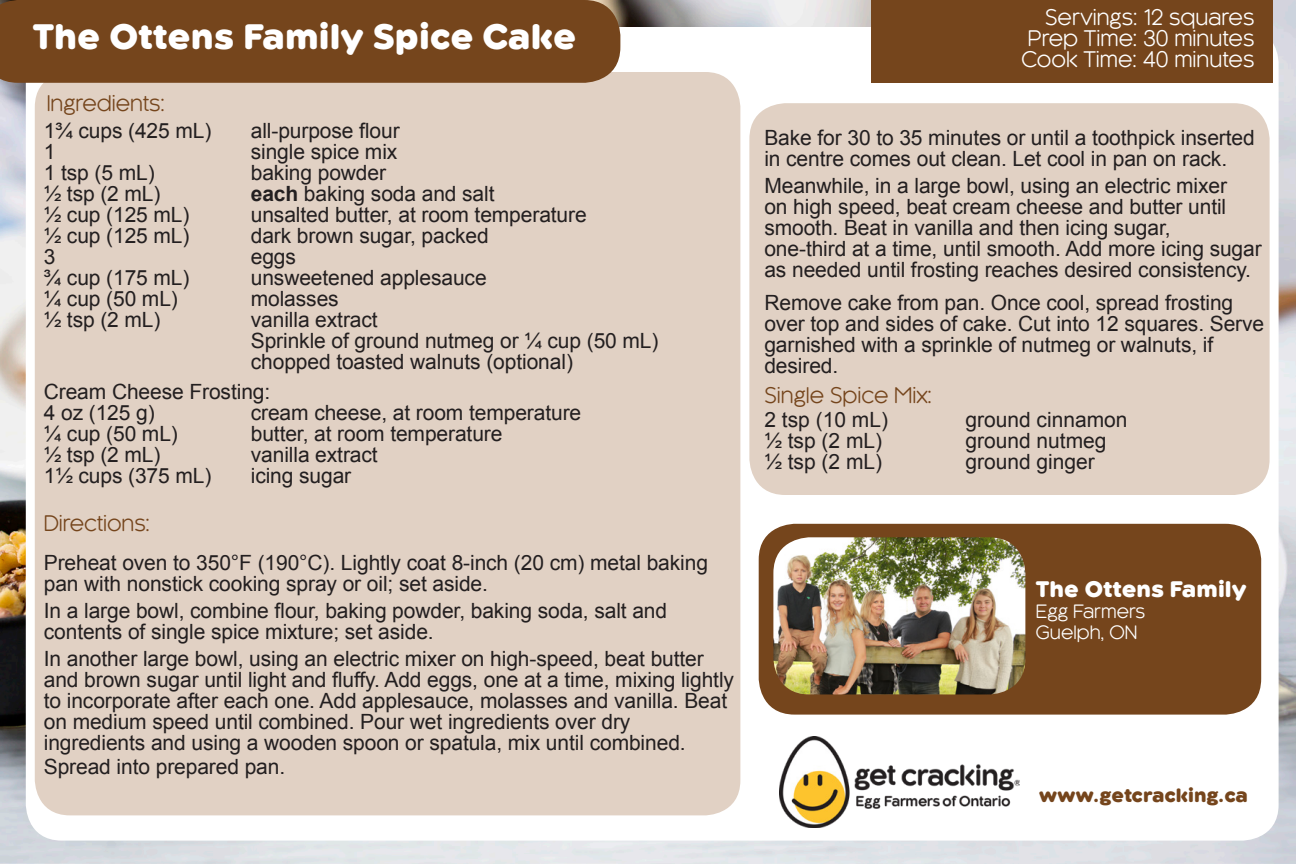
<style>
.page{position:relative;width:1296px;height:864px;background:#fff}
.page>*{position:absolute;margin:0;border:0;box-sizing:border-box;transform-origin:0 0}
.t1{font:800 33px "Kaleko 205 Round W01";color:#fff}
.t2{font:21px/21px "Arial";letter-spacing:-.005em;color:#231f20}
.t3{font:21px "Kaleko 205 Round W01";color:#fff}
.t4{font:21px "Kaleko 205 Round W01";letter-spacing:-.005em;color:#75451c}
.t5{font:800 21px "Kaleko 205 Round W01";color:#fff}
.t6{font:18px "Kaleko 205 Round W01";color:#fff}
.t7{font:800 18px "Kaleko 205 Round W01";color:#75451c}
.s1{font-weight:700}
</style>
<div class="page">
<img style="left:0;top:0;width:1296px;height:864px">
<div style="left:26px;top:27px;width:1253px;height:814px;background:#fff;border-radius:36px"></div>
<div style="left:35px;top:72px;width:705px;height:743px;background:#e1d1c4;border-radius:35px"></div>
<div style="left:749px;top:103px;width:521px;height:392px;background:#e1d1c4;border-radius:36px"></div>
<div style="left:871px;top:0;width:402px;height:83px;background:#75451c"></div>
<div style="left:0;top:0;width:620px;height:83px;background:#75451c"></div>
<div style="left:759px;top:524px;width:502px;height:191px;background:#75451c;border-radius:36px"></div>
<img style="left:773px;top:537px;width:252px;height:157px">
<img style="left:779px;top:737px;width:240px;height:90px">
<p class="t1" style="left:33px;top:18px;width:545px">The Ottens Family Spice Cake</p>
<p class="t4" style="left:47px;top:92px;width:120px">Ingredients:</p>
<p class="t2" style="left:44px;top:120px;width:169px">1¾ cups (425 mL)</p>
<p class="t2" style="left:251px;top:120px;width:150px">all-purpose flour</p>
<p class="t2" style="left:44px;top:141px;width:13px">1</p>
<p class="t2" style="left:251px;top:141px;width:148px">single spice mix</p>
<p class="t2" style="left:44px;top:162px;width:112px">1 tsp (5 mL)</p>
<p class="t2" style="left:251px;top:162px;width:137px">baking powder</p>
<p class="t2" style="left:44px;top:183px;width:118px">½ tsp (2 mL)</p>
<p class="t2" style="left:251px;top:183px;width:245px"><span class="s1">each</span> baking soda and salt</p>
<p class="t2" style="left:44px;top:204px;width:147px">½ cup (125 mL)</p>
<p class="t2" style="left:251px;top:204px;width:337px">unsalted butter, at room temperature</p>
<p class="t2" style="left:44px;top:225px;width:147px">½ cup (125 mL)</p>
<p class="t2" style="left:251px;top:225px;width:240px">dark brown sugar, packed</p>
<p class="t2" style="left:44px;top:246px;width:13px">3</p>
<p class="t2" style="left:251px;top:246px;width:47px">eggs</p>
<p class="t2" style="left:44px;top:267px;width:147px">¾ cup (175 mL)</p>
<p class="t2" style="left:251px;top:267px;width:237px">unsweetened applesauce</p>
<p class="t2" style="left:44px;top:288px;width:136px">¼ cup (50 mL)</p>
<p class="t2" style="left:251px;top:288px;width:89px">molasses</p>
<p class="t2" style="left:44px;top:309px;width:118px">½ tsp (2 mL)</p>
<p class="t2" style="left:251px;top:309px;width:128px">vanilla extract</p>
<p class="t2" style="left:251px;top:330px;width:409px">Sprinkle of ground nutmeg or ¼ cup (50 mL) chopped toasted walnuts (optional)</p>
<p class="t2" style="left:44px;top:381px;width:228px">Cream Cheese Frosting:</p>
<p class="t2" style="left:44px;top:402px;width:112px">4 oz (125 g)</p>
<p class="t2" style="left:251px;top:402px;width:332px">cream cheese, at room temperature</p>
<p class="t2" style="left:44px;top:423px;width:136px">¼ cup (50 mL)</p>
<p class="t2" style="left:251px;top:423px;width:253px">butter, at room temperature</p>
<p class="t2" style="left:44px;top:444px;width:118px">½ tsp (2 mL)</p>
<p class="t2" style="left:251px;top:444px;width:128px">vanilla extract</p>
<p class="t2" style="left:44px;top:465px;width:169px">1½ cups (375 mL)</p>
<p class="t2" style="left:251px;top:465px;width:102px">icing sugar</p>
<p class="t4" style="left:44px;top:512px;width:108px">Directions:</p>
<p class="t2" style="left:44px;top:552px;width:666px">Preheat oven to 350°F (190°C). Lightly coat 8-inch (20 cm) metal baking pan with nonstick cooking spray or oil; set aside.</p>
<p class="t2" style="left:44px;top:600px;width:625px">In a large bowl, combine flour, baking powder, baking soda, salt and contents of single spice mixture; set aside.</p>
<p class="t2" style="left:44px;top:648px;width:692px">In another large bowl, using an electric mixer on high-speed, beat butter and brown sugar until light and fluffy. Add eggs, one at a time, mixing lightly to incorporate after each one. Add applesauce, molasses and vanilla. Beat on medium speed until combined. Pour wet ingredients over dry ingredients and using a wooden spoon or spatula, mix until combined.</p>
<p class="t2" style="left:44px;top:756px;width:243px">Spread into prepared pan.</p>
<p class="t3" style="left:1045px;top:6px;width:211px">Servings: 12 squares</p>
<p class="t3" style="left:1028px;top:27px;width:228px">Prep Time: 30 minutes</p>
<p class="t3" style="left:1021px;top:48px;width:235px">Cook Time: 40 minutes</p>
<p class="t2" style="left:764px;top:128px;width:492px">Bake for 30 to 35 minutes or until a toothpick inserted in centre comes out clean. Let cool in pan on rack.</p>
<p class="t2" style="left:764px;top:176px;width:499px">Meanwhile, in a large bowl, using an electric mixer<br>on high speed, beat cream cheese and butter until smooth. Beat in vanilla and then icing sugar,<br>one-third at a time, until smooth. Add more icing sugar as needed until frosting reaches desired consistency.</p>
<p class="t2" style="left:764px;top:293px;width:501px">Remove cake from pan. Once cool, spread frosting over top and sides of cake. Cut into 12 squares. Serve garnished with a sprinkle of nutmeg or walnuts, if desired.</p>
<p class="t4" style="left:764px;top:384px;width:170px">Single Spice Mix:</p>
<p class="t2" style="left:764px;top:410px;width:125px">2 tsp (10 mL)</p>
<p class="t2" style="left:965px;top:410px;width:164px">ground cinnamon</p>
<p class="t2" style="left:764px;top:431px;width:119px">½ tsp (2 mL)</p>
<p class="t2" style="left:965px;top:431px;width:143px">ground nutmeg</p>
<p class="t2" style="left:764px;top:452px;width:119px">½ tsp (2 mL)</p>
<p class="t2" style="left:965px;top:452px;width:131px">ground ginger</p>
<p class="t5" style="left:1036px;top:577px;width:212px">The Ottens Family</p>
<p class="t6" style="left:1036px;top:601px;width:111px">Egg Farmers</p>
<p class="t6" style="left:1036px;top:622px;width:103px">Guelph, ON</p>
<p class="t7" style="left:1039px;top:785px;width:210px">www.getcracking.ca</p>
</div>
